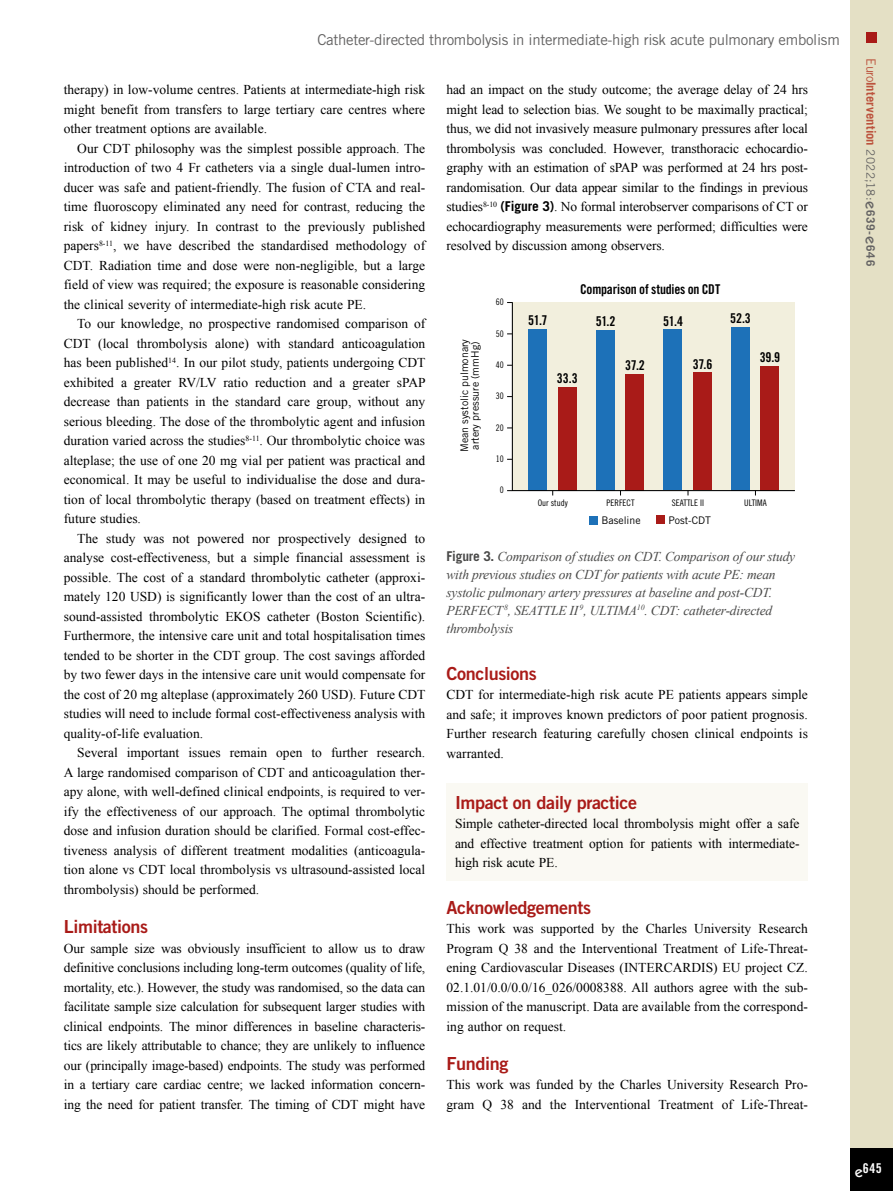
<style>
.page{position:relative;width:893px;height:1191px;background:#fff}
.page>*{position:absolute;margin:0;border:0;box-sizing:border-box;transform-origin:0 0}
.t1{font:18px "Trade Gothic LT Std Bd 2";letter-spacing:-.02em;color:#a91b18}
.t2{font:15px "Trade Gothic LT Std";letter-spacing:-.02em;color:#646363}
.t3{font:13.5px/19.5px "Times New Roman";color:#000;text-align:justify}
.t4{font:italic 13.5px/18px "Times New Roman";letter-spacing:-.015em;color:#4a4a49}
.t5{font:13.5px "Trade Gothic LT Std Bd Cn 20";letter-spacing:-.015em;color:#000}
.t6{font:13.5px "Trade Gothic LT Std Bd Cn 20";color:#fff}
.t7{font:700 12.75px "Trade Gothic LT Std";letter-spacing:.005em;color:#bc533d}
.t8{font:10.5px/10.5px "Trade Gothic LT Std";color:#000}
.t9{font:9px "Trade Gothic LT Std Cn 18";color:#000}
.s1{font-family:"Trade Gothic LT Std";font-weight:700}
.s2{font-family:"Trade Gothic LT Std";font-weight:700;font-style:normal}
.s3{font-weight:400}
.s4{font-weight:400;font-size:11.7px;color:#646363}
.s5{font-family:"ITC Kabel Std";font-weight:500;font-size:15px;color:#646363}
.s6{font-size:11.7px;color:#646363}
.s7{font-family:"ITC Kabel Std";font-weight:500;font-size:15px}
</style>
<div class="page">
<div style="left:850px;top:0;width:43px;height:1191px;background:#e4e0c5"></div>
<div style="left:850px;top:1148px;width:43px;height:43px;background:#000"></div>
<div style="left:866px;top:32px;width:11px;height:10px;background:#a91b18"></div>
<div style="left:446px;top:783px;width:362px;height:97px;background:#faf9f3"></div>
<svg style="left:511px;top:302px;width:284px;height:189px;background:#b8b3b6"></svg>
<svg style="left:507px;top:427px;width:163px;height:98px"></svg>
<div style="left:589px;top:516px;width:9px;height:8px;background:#1d71b8"></div>
<div style="left:656px;top:515px;width:9px;height:9px;background:#a91b18"></div>
<p class="t2" style="left:317px;top:30px;width:524px">Catheter-directed thrombolysis in intermediate-high risk acute pulmonary embolism</p>
<p class="t3" style="left:64px;top:80px;width:363px">therapy) in low-volume centres. Patients at intermediate-high risk might benefit from transfers to large tertiary care centres where other treatment options are available.</p>
<p class="t3" style="left:64px;top:138px;width:363px;text-indent:14px">Our CDT philosophy was the simplest possible approach. The introduction of two 4 Fr catheters via a single dual-lumen intro&shy;ducer was safe and patient-friendly. The fusion of CTA and real&shy;time fluoroscopy eliminated any need for contrast, reducing the risk of kidney injury. In contrast to the previously published papers<sup>8-11</sup>, we have described the standardised methodology of CDT. Radiation time and dose were non-negligible, but a large field of view was required; the exposure is reasonable considering the clinical severity of intermediate-high risk acute PE.</p>
<p class="t3" style="left:64px;top:314px;width:363px;text-indent:14px">To our knowledge, no prospective randomised comparison of CDT (local thrombolysis alone) with standard anticoagulation has been published<sup>14</sup>. In our pilot study, patients undergoing CDT exhibited a greater RV/LV ratio reduction and a greater sPAP decrease than patients in the standard care group, without any serious bleeding. The dose of the thrombolytic agent and infusion duration varied across the studies<sup>8-11</sup>. Our thrombolytic choice was alteplase; the use of one 20 mg vial per patient was practical and economical. It may be useful to individualise the dose and dura&shy;tion of local thrombolytic therapy (based on treatment effects) in future studies.</p>
<p class="t3" style="left:64px;top:528px;width:363px;text-indent:14px">The study was not powered nor prospectively designed to analyse cost-effectiveness, but a simple financial assessment is possible. The cost of a standard thrombolytic catheter (approxi&shy;mately 120 USD) is significantly lower than the cost of an ultra&shy;sound-assisted thrombolytic EKOS catheter (Boston Scientific).<br>Furthermore, the intensive care unit and total hospitalisation times tended to be shorter in the CDT group. The cost savings afforded by two fewer days in the intensive care unit would compensate for the cost of 20 mg alteplase (approximately 260 USD). Future CDT studies will need to include formal cost-effectiveness analysis with quality-of-life evaluation.</p>
<p class="t3" style="left:64px;top:743px;width:363px;text-indent:14px">Several important issues remain open to further research.<br>A large randomised comparison of CDT and anticoagulation ther&shy;apy alone, with well-defined clinical endpoints, is required to ver&shy;ify the effectiveness of our approach. The optimal thrombolytic dose and infusion duration should be clarified. Formal cost-effec&shy;tiveness analysis of different treatment modalities (anticoagula&shy;tion alone vs CDT local thrombolysis vs ultrasound-assisted local thrombolysis) should be performed.</p>
<h1 class="t1" style="left:64px;top:915px;width:86px">Limitations</h1>
<p class="t3" style="left:64px;top:938px;width:363px">Our sample size was obviously insufficient to allow us to draw definitive conclusions including long-term outcomes (quality of life, mortality, etc.). However, the study was randomised, so the data can facilitate sample size calculation for subsequent larger studies with clinical endpoints. The minor differences in baseline characteris&shy;tics are likely attributable to chance; they are unlikely to influence our (principally image-based) endpoints. The study was performed in a tertiary care cardiac centre; we lacked information concern&shy;ing the need for patient transfer. The timing of CDT might have</p>
<p class="t3" style="left:446px;top:80px;width:363px">had an impact on the study outcome; the average delay of 24 hrs might lead to selection bias. We sought to be maximally practical; thus, we did not invasively measure pulmonary pressures after local thrombolysis was concluded. However, transthoracic echocardio&shy;graphy with an estimation of sPAP was performed at 24 hrs post&shy;randomisation. Our data appear similar to the findings in previous studies<sup>8-10</sup> <span class="s1">(Figure 3)</span>. No formal interobserver comparisons of CT or echocardiography measurements were performed; difficulties were resolved by discussion among observers.</p>
<p class="t5" style="left:580px;top:281px;width:142px">Comparison of studies on CDT</p>
<p class="t9" style="left:496px;top:297px;width:9px">60</p>
<p class="t5" style="left:730px;top:310px;width:22px">52.3</p>
<p class="t5" style="left:528px;top:312px;width:21px">51.7</p>
<p class="t5" style="left:663px;top:312px;width:21px">51.4</p>
<p class="t5" style="left:596px;top:313px;width:21px">51.2</p>
<p class="t9" style="left:496px;top:328px;width:9px">50</p>
<p class="t8" style="left:459px;top:452px;width:115px;rotate:-90deg">Mean systolic pulmonary artery pressure (mmHg)</p>
<p class="t5" style="left:760px;top:349px;width:22px">39.9</p>
<p class="t5" style="left:693px;top:356px;width:21px">37.6</p>
<p class="t5" style="left:625px;top:357px;width:21px">37.2</p>
<p class="t9" style="left:496px;top:359px;width:9px">40</p>
<p class="t5" style="left:557px;top:370px;width:22px">33.3</p>
<p class="t9" style="left:496px;top:391px;width:9px">30</p>
<p class="t9" style="left:496px;top:422px;width:9px">20</p>
<p class="t9" style="left:496px;top:453px;width:9px">10</p>
<p class="t9" style="left:500px;top:485px;width:5px">0</p>
<p class="t9" style="left:538px;top:497px;width:31px">Our study</p>
<p class="t9" style="left:606px;top:497px;width:29px">PERFECT</p>
<p class="t9" style="left:672px;top:497px;width:34px">SEATTLE II</p>
<p class="t9" style="left:744px;top:497px;width:24px">ULTIMA</p>
<p class="t8" style="left:601px;top:514px;width:41px">Baseline</p>
<p class="t8" style="left:668px;top:515px;width:44px">Post-CDT</p>
<p class="t4" style="left:446px;top:547px;width:350px"><span class="s2">Figure 3.</span> Comparison of studies on CDT. Comparison of our study with previous studies on CDT for patients with acute PE: mean systolic pulmonary artery pressures at baseline and post-CDT.<br>PERFECT<sup>8</sup>, SEATTLE II <sup>9</sup>, ULTIMA<sup>10</sup>. CDT: catheter-directed thrombolysis</p>
<h1 class="t1" style="left:446px;top:662px;width:92px">Conclusions</h1>
<p class="t3" style="left:446px;top:684px;width:363px">CDT for intermediate-high risk acute PE patients appears simple and safe; it improves known predictors of poor patient prognosis.<br>Further research featuring carefully chosen clinical endpoints is warranted.</p>
<h1 class="t1" style="left:455px;top:791px;width:184px">Impact on daily practice</h1>
<p class="t3" style="left:455px;top:814px;width:346px">Simple catheter-directed local thrombolysis might offer a safe and effective treatment option for patients with intermediate&shy;high risk acute PE.</p>
<h1 class="t1" style="left:446px;top:896px;width:146px">Acknowledgements</h1>
<p class="t3" style="left:446px;top:918px;width:363px">This work was supported by the Charles University Research Program Q 38 and the Interventional Treatment of Life-Threat&shy;ening Cardiovascular Diseases (INTERCARDIS) EU project CZ.<br>02.1.01/0.0/0.0/16_026/0008388. All authors agree with the sub&shy;mission of the manuscript. Data are available from the correspond&shy;ing author on request.</p>
<h1 class="t1" style="left:446px;top:1052px;width:63px">Funding</h1>
<p class="t3" style="left:446px;top:1074px;width:363px">This work was funded by the Charles University Research Pro&shy;gram Q 38 and the Interventional Treatment of Life-Threat-</p>
<p class="t7" style="left:879px;top:58px;width:209px;rotate:90deg"><span class="s3">Euro</span>Intervention <span class="s4">2022;18:</span><span class="s5">e</span><span class="s6">639-</span><span class="s5">e</span><span class="s6">646</span></p>
<p class="t6" style="left:855px;top:1160px;width:29px"><span class="s7">e</span>645</p>
</div>
